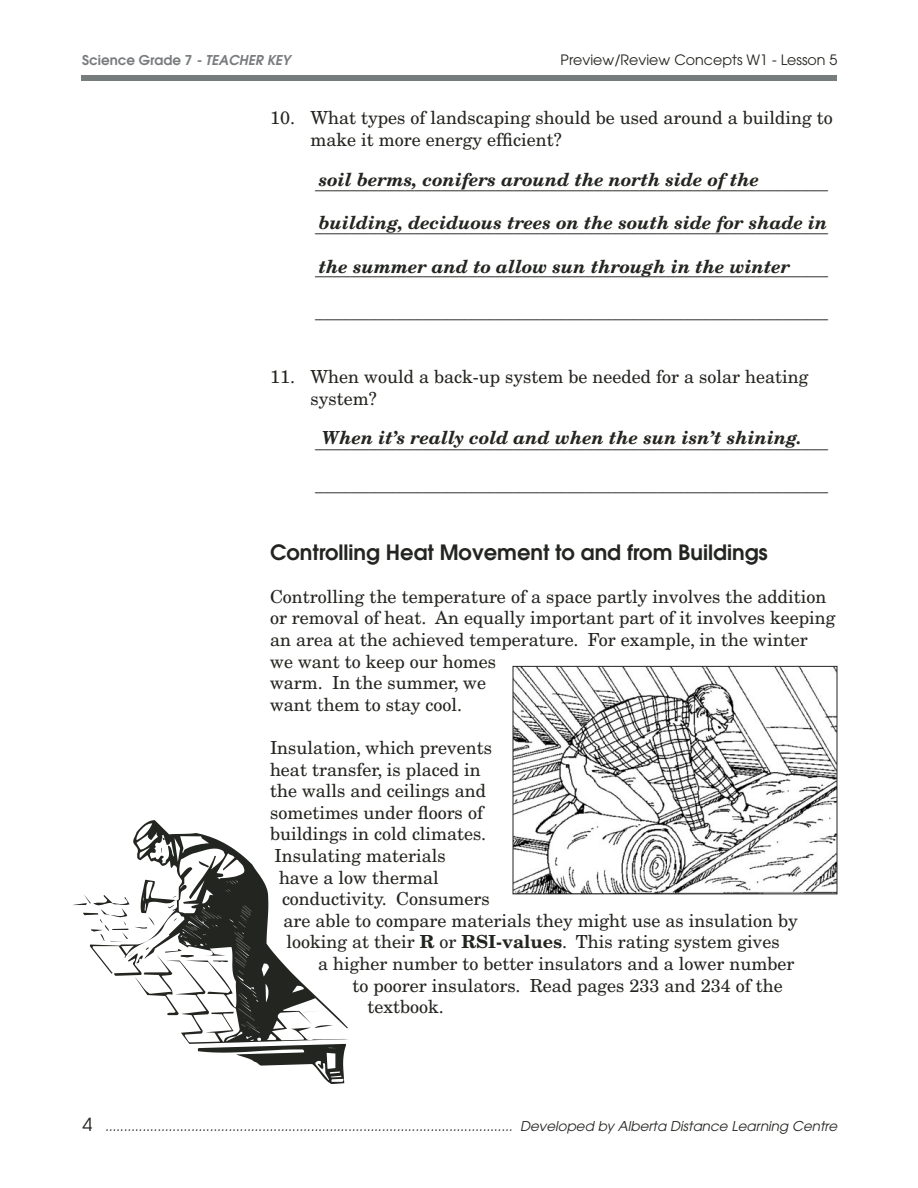
<style>
.page{position:relative;width:918px;height:1188px;background:#fff}
.page>*{position:absolute;margin:0;border:0;box-sizing:border-box;transform-origin:0 0}
.Level_2{font:600 21px "Avant Garde";color:#232520}
.Body_text{font:18px/21.6px "New Century Schlbk";color:#232520}
.Hanging_indent__s{font:18px/21.6px "New Century Schlbk";color:#232520}
.indented_answers{font:italic 700 18px "New Century Schlbk";color:#232520}
.Hanging_indent__s-2{font:italic 700 18px "New Century Schlbk";color:#232520}
.t1{font:14.25px "Avant Garde";color:#232520}
.t2{font:italic 13.5px "Avant Garde";color:#232520}
.t3{font:600 13.5px "Avant Garde";color:#777c7c}
.s1{font-style:italic}
.s2{font-weight:700}
.s3{font-style:normal;font-size:18px}
</style>
<div class="page">
<div style="left:81px;top:75px;width:756px;height:6px;background:#777c7c"></div>
<svg style="left:73px;top:823px;width:273px;height:261px"></svg>
<img style="left:515px;top:668px;width:320px;height:224px">
<div style="left:513px;top:666px;width:324px;height:228px;border:1px solid #232520"></div>
<p class="t3" style="left:82px;top:51px;width:210px">Science Grade 7 <span class="s1">- TEACHER KEY</span></p>
<p class="t1" style="left:561px;top:51px;width:278px">Preview/Review Concepts W1 - Lesson 5</p>
<p class="Hanging_indent__s" style="left:310px;top:107px;width:524px;text-indent:-40px">10. What types of landscaping should be used around a building to make it more energy efficient?</p>
<p class="indented_answers" style="left:319px;top:168px;width:442px">soil berms, conifers around the north side of the</p>
<p class="indented_answers" style="left:319px;top:211px;width:510px">building, deciduous trees on the south side for shade in</p>
<p class="indented_answers" style="left:319px;top:255px;width:473px">the summer and to allow sun through in the winter</p>
<p class="Hanging_indent__s" style="left:315px;top:172px;width:514px">_________________________________________________________</p>
<p class="Hanging_indent__s" style="left:315px;top:215px;width:514px">_________________________________________________________</p>
<p class="Hanging_indent__s" style="left:315px;top:258px;width:514px">_________________________________________________________</p>
<p class="Hanging_indent__s" style="left:315px;top:301px;width:514px">_________________________________________________________</p>
<p class="Hanging_indent__s" style="left:310px;top:366px;width:499px;text-indent:-40px">11. When would a back-up system be needed for a solar heating system?</p>
<p class="indented_answers" style="left:322px;top:426px;width:482px">When it’s really cold and when the sun isn’t shining.</p>
<p class="Hanging_indent__s-2" style="left:315px;top:430px;width:514px">_________________________________________________________</p>
<p class="Hanging_indent__s" style="left:315px;top:474px;width:514px">_________________________________________________________</p>
<p class="Level_2" style="left:270px;top:538px;width:499px">Controlling Heat Movement to and from Buildings</p>
<p class="Body_text" style="left:270px;top:586px;width:567px">Controlling the temperature of a space partly involves the addition or removal of heat. An equally important part of it involves keeping an area at the achieved temperature. For example, in the winter we want to keep our homes<br>warm. In the summer, we<br>want them to stay cool.</p>
<p class="Body_text" style="left:270px;top:737px;width:224px">Insulation, which prevents</p>
<p class="Body_text" style="left:270px;top:758px;width:212px">heat transfer, is placed in</p>
<p class="Body_text" style="left:270px;top:780px;width:218px">the walls and ceilings and</p>
<p class="Body_text" style="left:270px;top:802px;width:214px">sometimes under floors of</p>
<p class="Body_text" style="left:270px;top:823px;width:218px">buildings in cold climates.</p>
<p class="Body_text" style="left:274px;top:845px;width:173px">Insulating materials</p>
<p class="Body_text" style="left:279px;top:866px;width:161px">have a low thermal</p>
<p class="Body_text" style="left:282px;top:888px;width:209px">conductivity. Consumers</p>
<p class="Body_text" style="left:284px;top:910px;width:516px">are able to compare materials they might use as insulation by</p>
<p class="Body_text" style="left:286px;top:931px;width:495px">looking at their <span class="s2">R</span> or <span class="s2">RSI-values</span>. This rating system gives</p>
<p class="Body_text" style="left:318px;top:953px;width:478px">a higher number to better insulators and a lower number</p>
<p class="Body_text" style="left:352px;top:974px;width:432px">to poorer insulators. Read pages 233 and 234 of the</p>
<p class="Body_text" style="left:368px;top:996px;width:78px">textbook.</p>
<p class="t2" style="left:82px;top:1118px;width:756px"><span class="s3">4</span> ............................................................................................................. Developed by Alberta Distance Learning Centre</p>
</div>
